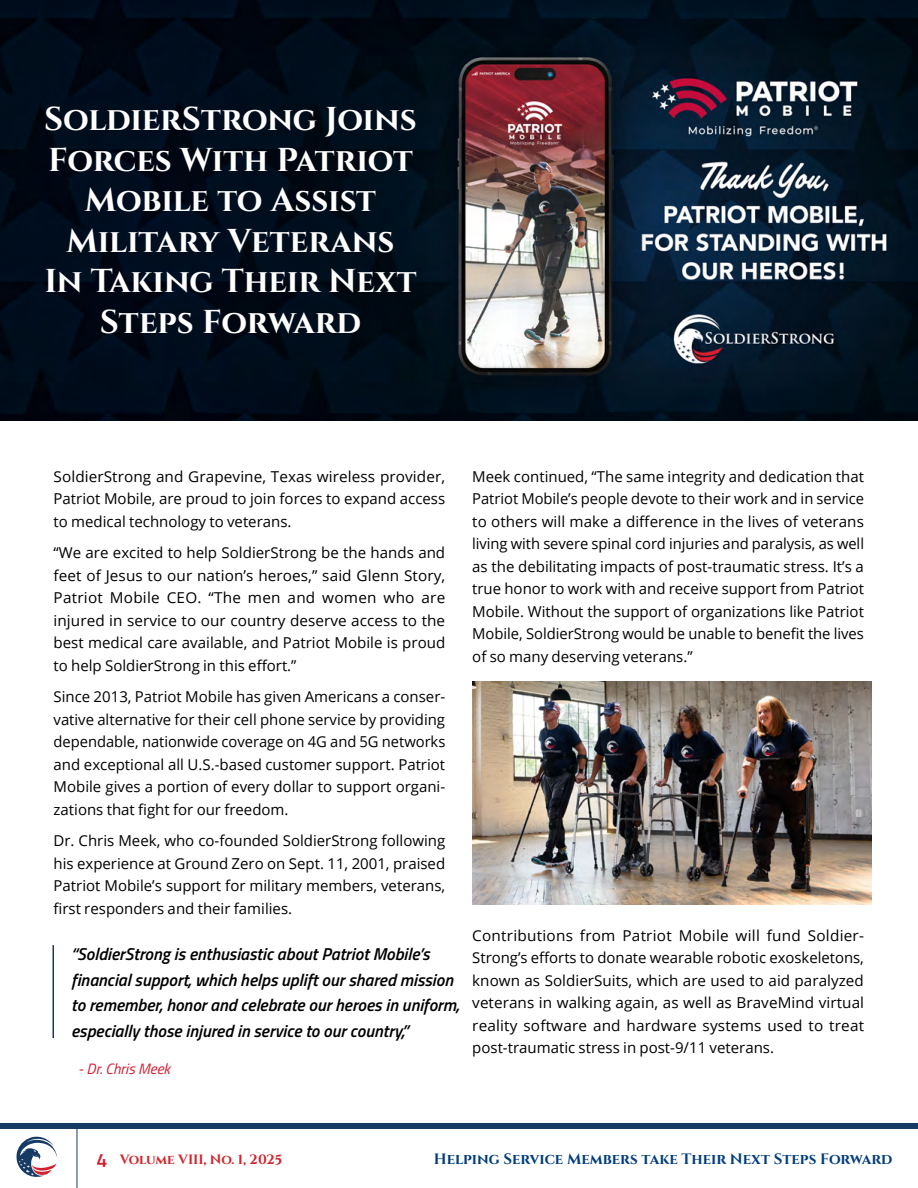
<style>
.page{position:relative;width:918px;height:1188px;background:#fff}
.page>*{position:absolute;margin:0;border:0;box-sizing:border-box;transform-origin:0 0}
.t1{font:700 33px/40.5px "Cinzel";letter-spacing:-.005em;color:#fff;text-align:center}
.t2{font:italic 600 17.25px/25.5px "Titillium Web";color:#000}
.t3{font:15px/22.5px "Open Sans";color:#000;text-align:justify}
.t4{font:700 15px "Cinzel";color:#003d7d}
.t5{font:italic 15px "Titillium Web";color:#d8192f}
.t6{font:700 13.5px "Cinzel";letter-spacing:-.005em;color:#d2232a}
.s1{font-family:"Titillium Web";font-weight:600;font-size:19.5px;color:#d41f2f}
</style>
<div class="page">
<div style="left:0;top:1123px;width:918px;height:6px;background:#153b65"></div>
<svg style="left:16px;top:1136px;width:41px;height:41px"></svg>
<hr style="left:77px;top:1125px;width:1px;height:63px;background:#153b65">
<img style="left:0;top:0;width:918px;height:420px">
<hr style="left:52px;top:945px;width:2px;height:93px;background:#153b65">
<img style="left:472px;top:681px;width:400px;height:223px">
<h1 class="t1" style="left:44px;top:99px;width:374px">SoldierStrong Joins<br>Forces With Patriot<br>Mobile to Assist<br>Military Veterans<br>In Taking Their Next<br>Steps Forward</h1>
<p class="t3" style="left:54px;top:465px;width:393px">SoldierStrong and Grapevine, Texas wireless provider, Patriot Mobile, are proud to join forces to expand access to medical technology to veterans.</p>
<p class="t3" style="left:54px;top:541px;width:393px">“We are excited to help SoldierStrong be the hands and feet of Jesus to our nation’s heroes,” said Glenn Story, Patriot Mobile CEO. “The men and women who are injured in service to our country deserve access to the best medical care available, and Patriot Mobile is proud to help SoldierStrong in this effort.”</p>
<p class="t3" style="left:54px;top:685px;width:393px">Since 2013, Patriot Mobile has given Americans a conser&shy;vative alternative for their cell phone service by providing dependable, nationwide coverage on 4G and 5G networks and exceptional all U.S.-based customer support. Patriot Mobile gives a portion of every dollar to support organi&shy;zations that fight for our freedom.</p>
<p class="t3" style="left:54px;top:829px;width:393px">Dr. Chris Meek, who co-founded SoldierStrong following his experience at Ground Zero on Sept. 11, 2001, praised Patriot Mobile’s support for military members, veterans, first responders and their families.</p>
<p class="t2" style="left:71px;top:940px;width:390px">“SoldierStrong is enthusiastic about Patriot Mobile’s financial support, which helps uplift our shared mission to remember, honor and celebrate our heroes in uniform, especially those injured in service to our country,”</p>
<p class="t5" style="left:78px;top:1058px;width:94px">- Dr. Chris Meek</p>
<p class="t3" style="left:472px;top:465px;width:393px">Meek continued, “The same integrity and dedication that Patriot Mobile’s people devote to their work and in service to others will make a difference in the lives of veterans living with severe spinal cord injuries and paralysis, as well as the debilitating impacts of post-traumatic stress. It’s a true honor to work with and receive support from Patriot Mobile. Without the support of organizations like Patriot Mobile, SoldierStrong would be unable to benefit the lives of so many deserving veterans.”</p>
<p class="t3" style="left:472px;top:924px;width:393px">Contributions from Patriot Mobile will fund Soldier-Strong’s efforts to donate wearable robotic exoskeletons, known as SoldierSuits, which are used to aid paralyzed veterans in walking again, as well as BraveMind virtual reality software and hardware systems used to treat post-traumatic stress in post-9/11 veterans.</p>
<p class="t6" style="left:96px;top:1151px;width:187px"><span class="s1">4</span> Volume VIII, No. 1, 2025</p>
<p class="t4" style="left:434px;top:1150px;width:460px">Helping Service Members take Their Next Steps Forward</p>
</div>
